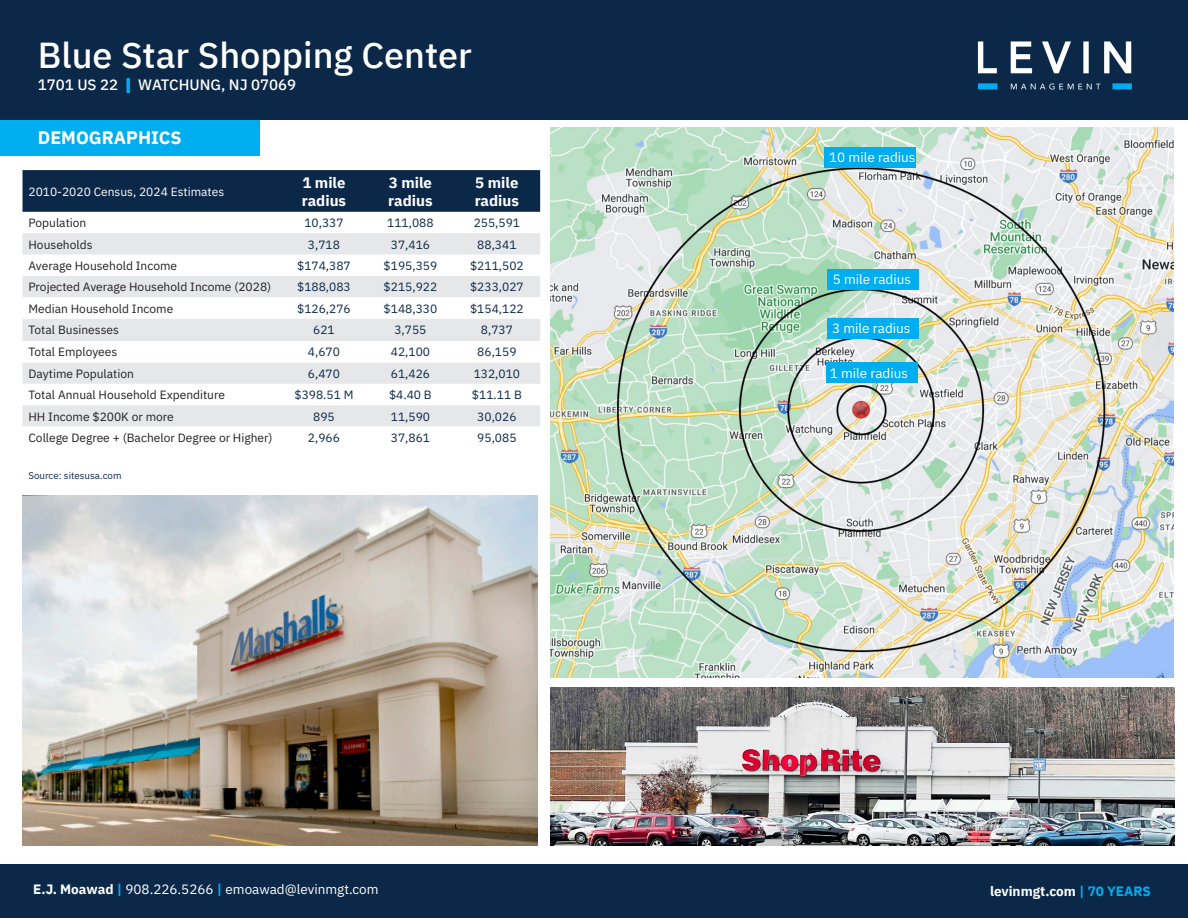
<style>
.page{position:relative;width:1188px;height:918px;background:#fff}
.page>*{position:absolute;margin:0;border:0;box-sizing:border-box;transform-origin:0 0}
.t1{font:500 36px "IBM Plex Sans";color:#fff}
.t2{font:700 18px "IBM Plex Sans";color:#fff}
.t3{font:700 15px "IBM Plex Sans";color:#fff}
.t4{font:500 15px "IBM Plex Sans";color:#fff}
.t5{font:13.5px "IBM Plex Sans";color:#fff}
.t6{font:700 13.5px "IBM Plex Sans";color:#fff}
.t7{font:12px "IBM Plex Sans";color:#231f20}
.t8{font:12px "IBM Plex Sans";color:#0b2848}
.t9{font:12px "IBM Plex Sans";color:#fff}
.t10{font:9.75px "IBM Plex Sans";color:#0b2848}
.s1{font-weight:700;color:#00adef}
.s2{font-weight:700}
.s3{font-weight:700;color:#00aeef}
.s4{color:#00adef}
</style>
<div class="page">
<img style="left:551px;top:128px;width:623px;height:550px">
<img style="left:551px;top:688px;width:623px;height:158px">
<div style="left:0;top:120px;width:259px;height:36px;background:#00adef"></div>
<div style="left:0;top:0;width:1188px;height:120px;background:#0b2848"></div>
<img style="left:977px;top:41px;width:155px;height:49px">
<div style="left:0;top:864px;width:1188px;height:54px;background:#0b2848"></div>
<div style="left:827px;top:318px;width:92px;height:21px;background:#00adef"></div>
<div style="left:826px;top:362px;width:92px;height:21px;background:#00adef"></div>
<div style="left:824px;top:147px;width:92px;height:20px;background:#00adef"></div>
<div style="left:22px;top:170px;width:518px;height:42px;background:#0b2848"></div>
<svg style="left:22px;top:233px;width:518px;height:64px;fill:#e6e7e9"></svg>
<svg style="left:22px;top:319px;width:518px;height:107px;fill:#e6e7e9"></svg>
<img style="left:22px;top:495px;width:515px;height:351px">
<div style="left:827px;top:269px;width:92px;height:21px;background:#00adef"></div>
<p class="t1" style="left:38px;top:27px;width:436px">Blue Star Shopping Center</p>
<p class="t4" style="left:38px;top:73px;width:260px">1701 US 22 <span class="s1">|</span> WATCHUNG, NJ 07069</p>
<p class="t2" style="left:38px;top:123px;width:146px">DEMOGRAPHICS</p>
<p class="t9" style="left:28px;top:182px;width:197px">2010-2020 Census, 2024 Estimates</p>
<p class="t3" style="left:302px;top:171px;width:45px">1 mile</p>
<p class="t3" style="left:302px;top:189px;width:46px">radius</p>
<p class="t3" style="left:389px;top:171px;width:45px">3 mile</p>
<p class="t3" style="left:388px;top:189px;width:46px">radius</p>
<p class="t3" style="left:475px;top:171px;width:45px">5 mile</p>
<p class="t3" style="left:475px;top:189px;width:46px">radius</p>
<p class="t7" style="left:28px;top:214px;width:59px">Population</p>
<p class="t8" style="left:304px;top:214px;width:41px">10,337</p>
<p class="t8" style="left:387px;top:214px;width:48px">111,088</p>
<p class="t8" style="left:474px;top:214px;width:48px">255,591</p>
<p class="t7" style="left:28px;top:235px;width:66px">Households</p>
<p class="t8" style="left:308px;top:235px;width:34px">3,718</p>
<p class="t8" style="left:391px;top:235px;width:41px">37,416</p>
<p class="t8" style="left:477px;top:235px;width:41px">88,341</p>
<p class="t7" style="left:28px;top:256px;width:150px">Average Household Income</p>
<p class="t8" style="left:297px;top:256px;width:55px">$174,387</p>
<p class="t8" style="left:384px;top:256px;width:55px">$195,359</p>
<p class="t8" style="left:470px;top:256px;width:55px">$211,502</p>
<p class="t7" style="left:28px;top:278px;width:244px">Projected Average Household Income (2028)</p>
<p class="t8" style="left:297px;top:278px;width:55px">$188,083</p>
<p class="t8" style="left:384px;top:278px;width:55px">$215,922</p>
<p class="t8" style="left:470px;top:278px;width:55px">$233,027</p>
<p class="t7" style="left:28px;top:299px;width:146px">Median Household Income</p>
<p class="t8" style="left:297px;top:299px;width:55px">$126,276</p>
<p class="t8" style="left:384px;top:299px;width:55px">$148,330</p>
<p class="t8" style="left:470px;top:299px;width:55px">$154,122</p>
<p class="t7" style="left:28px;top:321px;width:92px">Total Businesses</p>
<p class="t8" style="left:313px;top:321px;width:23px">621</p>
<p class="t8" style="left:394px;top:321px;width:34px">3,755</p>
<p class="t8" style="left:481px;top:321px;width:34px">8,737</p>
<p class="t7" style="left:28px;top:343px;width:90px">Total Employees</p>
<p class="t8" style="left:308px;top:343px;width:34px">4,670</p>
<p class="t8" style="left:391px;top:343px;width:41px">42,100</p>
<p class="t8" style="left:477px;top:343px;width:41px">86,159</p>
<p class="t7" style="left:28px;top:364px;width:107px">Daytime Population</p>
<p class="t8" style="left:308px;top:364px;width:34px">6,470</p>
<p class="t8" style="left:391px;top:364px;width:41px">61,426</p>
<p class="t8" style="left:474px;top:364px;width:48px">132,010</p>
<p class="t7" style="left:28px;top:386px;width:198px">Total Annual Household Expenditure</p>
<p class="t8" style="left:295px;top:386px;width:61px">$398.51 M</p>
<p class="t8" style="left:389px;top:386px;width:44px">$4.40 B</p>
<p class="t8" style="left:472px;top:386px;width:51px">$11.11 B</p>
<p class="t7" style="left:28px;top:407px;width:147px">HH Income $200K or more</p>
<p class="t8" style="left:313px;top:407px;width:23px">895</p>
<p class="t8" style="left:391px;top:407px;width:41px">11,590</p>
<p class="t8" style="left:477px;top:407px;width:41px">30,026</p>
<p class="t7" style="left:28px;top:429px;width:246px">College Degree + (Bachelor Degree or Higher)</p>
<p class="t8" style="left:308px;top:429px;width:34px">2,966</p>
<p class="t8" style="left:391px;top:429px;width:41px">37,861</p>
<p class="t8" style="left:477px;top:429px;width:41px">95,085</p>
<p class="t10" style="left:28px;top:468px;width:95px">Source: sitesusa.com</p>
<p class="t5" style="left:829px;top:147px;width:88px">10 mile radius</p>
<p class="t5" style="left:833px;top:269px;width:80px">5 mile radius</p>
<p class="t5" style="left:832px;top:318px;width:80px">3 mile radius</p>
<p class="t5" style="left:830px;top:363px;width:80px">1 mile radius</p>
<p class="t5" style="left:33px;top:879px;width:347px"><span class="s2">E.J. Moawad</span> <span class="s3">|</span> 908.226.5266 <span class="s3">|</span> emoawad@levinmgt.com</p>
<p class="t6" style="left:990px;top:880px;width:162px">levinmgt.com <span class="s4">| 70 YEARS</span></p>
</div>
